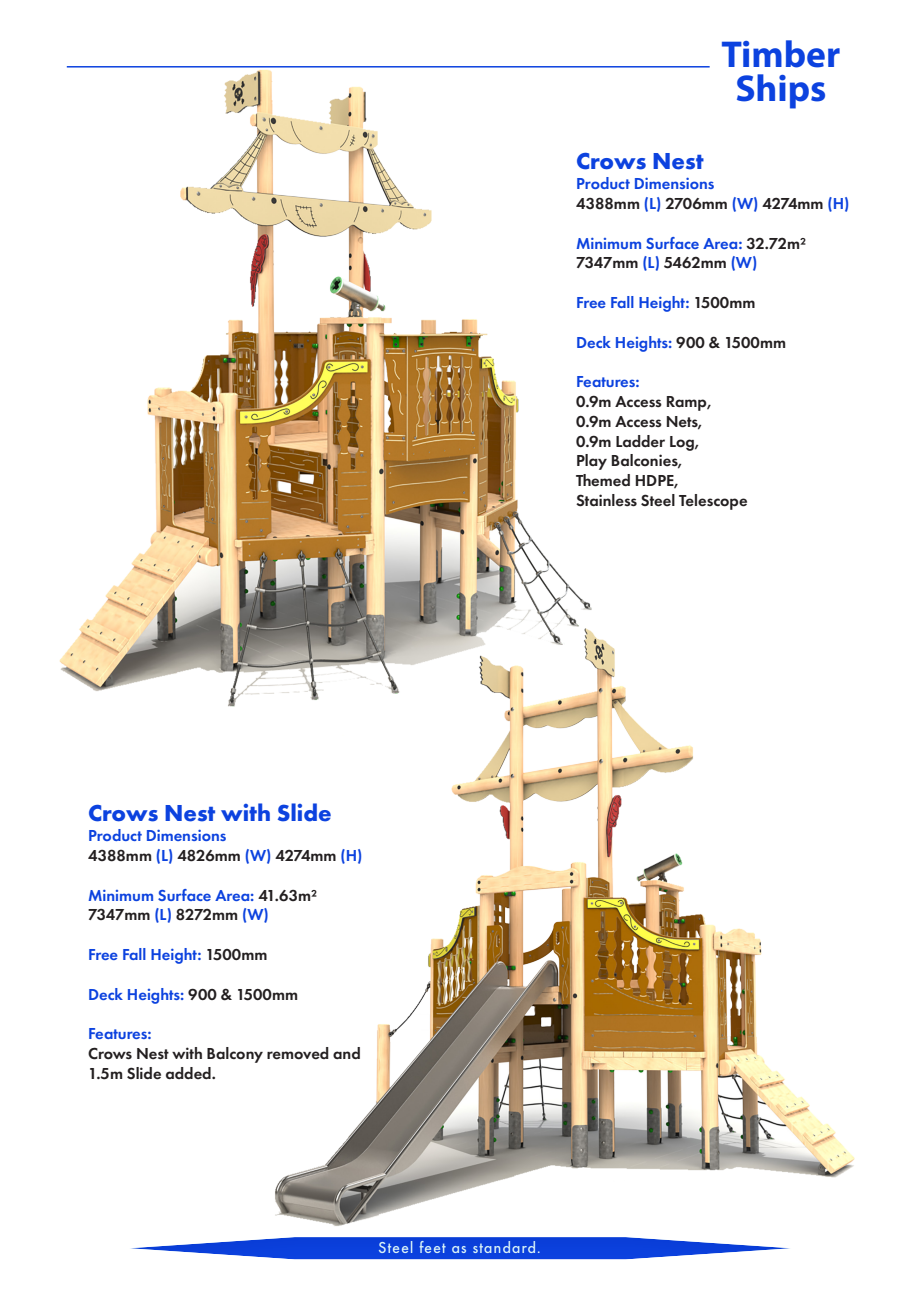
<style>
.page{position:relative;width:919px;height:1289px;background:#fff}
.page>*{position:absolute;margin:0;border:0;box-sizing:border-box;transform-origin:0 0}
.t1{font:700 37.5px/34.5px "Myriad Pro";color:#0c42df;text-align:center}
.t2{font:700 24px "Futura PT";color:#0c42df}
.t3{font:600 16.5px/19.8px "Futura PT";color:#231f20}
.t4{font:600 16.5px "Futura PT";color:#0c42df}
.t5{font:500 16.5px "Futura PT";letter-spacing:.05em;color:#fff}
.s1{color:#0c42df}
.s2{color:#231f20}
</style>
<div class="page">
<img style="left:59px;top:66px;width:533px;height:625px">
<img style="left:175px;top:621px;width:680px;height:605px">
<hr style="left:67px;top:66px;width:642px;height:2px;background:#0c42df">
<div style="left:120px;top:1235px;width:680px;height:28px;background:#c7e9f4;opacity:.75"></div>
<h1 class="t1" style="left:721px;top:36px;width:120px">Timber<br>Ships</h1>
<p class="t2" style="left:576px;top:146px;width:129px">Crows Nest</p>
<p class="t4" style="left:576px;top:173px;width:140px">Product Dimensions</p>
<p class="t3" style="left:576px;top:193px;width:275px">4388mm <span class="s1">(L)</span> 2706mm <span class="s1">(W)</span> 4274mm <span class="s1">(H)</span></p>
<p class="t4" style="left:576px;top:233px;width:232px">Minimum Surface Area: <span class="s2">32.72m²</span></p>
<p class="t3" style="left:576px;top:253px;width:183px">7347mm <span class="s1">(L)</span> 5462mm <span class="s1">(W)</span></p>
<p class="t4" style="left:576px;top:292px;width:181px">Free Fall Height: <span class="s2">1500mm</span></p>
<p class="t4" style="left:576px;top:332px;width:211px">Deck Heights: <span class="s2">900 &amp; 1500mm</span></p>
<p class="t4" style="left:576px;top:371px;width:65px">Features:</p>
<p class="t3" style="left:576px;top:391px;width:137px">0.9m Access Ramp,</p>
<p class="t3" style="left:576px;top:411px;width:128px">0.9m Access Nets,</p>
<p class="t3" style="left:576px;top:431px;width:125px">0.9m Ladder Log,</p>
<p class="t3" style="left:576px;top:451px;width:108px">Play Balconies,</p>
<p class="t3" style="left:576px;top:470px;width:104px">Themed HDPE,</p>
<p class="t3" style="left:576px;top:490px;width:173px">Stainless Steel Telescope</p>
<p class="t2" style="left:88px;top:797px;width:245px">Crows Nest with Slide</p>
<p class="t4" style="left:88px;top:825px;width:140px">Product Dimensions</p>
<p class="t3" style="left:88px;top:845px;width:276px">4388mm <span class="s1">(L)</span> 4826mm <span class="s1">(W)</span> 4274mm <span class="s1">(H)</span></p>
<p class="t4" style="left:88px;top:884px;width:231px">Minimum Surface Area: <span class="s2">41.63m²</span></p>
<p class="t3" style="left:88px;top:904px;width:182px">7347mm <span class="s1">(L)</span> 8272mm <span class="s1">(W)</span></p>
<p class="t4" style="left:88px;top:944px;width:181px">Free Fall Height: <span class="s2">1500mm</span></p>
<p class="t4" style="left:88px;top:983px;width:211px">Deck Heights: <span class="s2">900 &amp; 1500mm</span></p>
<p class="t4" style="left:88px;top:1023px;width:65px">Features:</p>
<p class="t3" style="left:88px;top:1043px;width:274px">Crows Nest with Balcony removed and<br>1.5m Slide added.</p>
<p class="t5" style="left:378px;top:1237px;width:164px">Steel feet as standard.</p>
</div>
